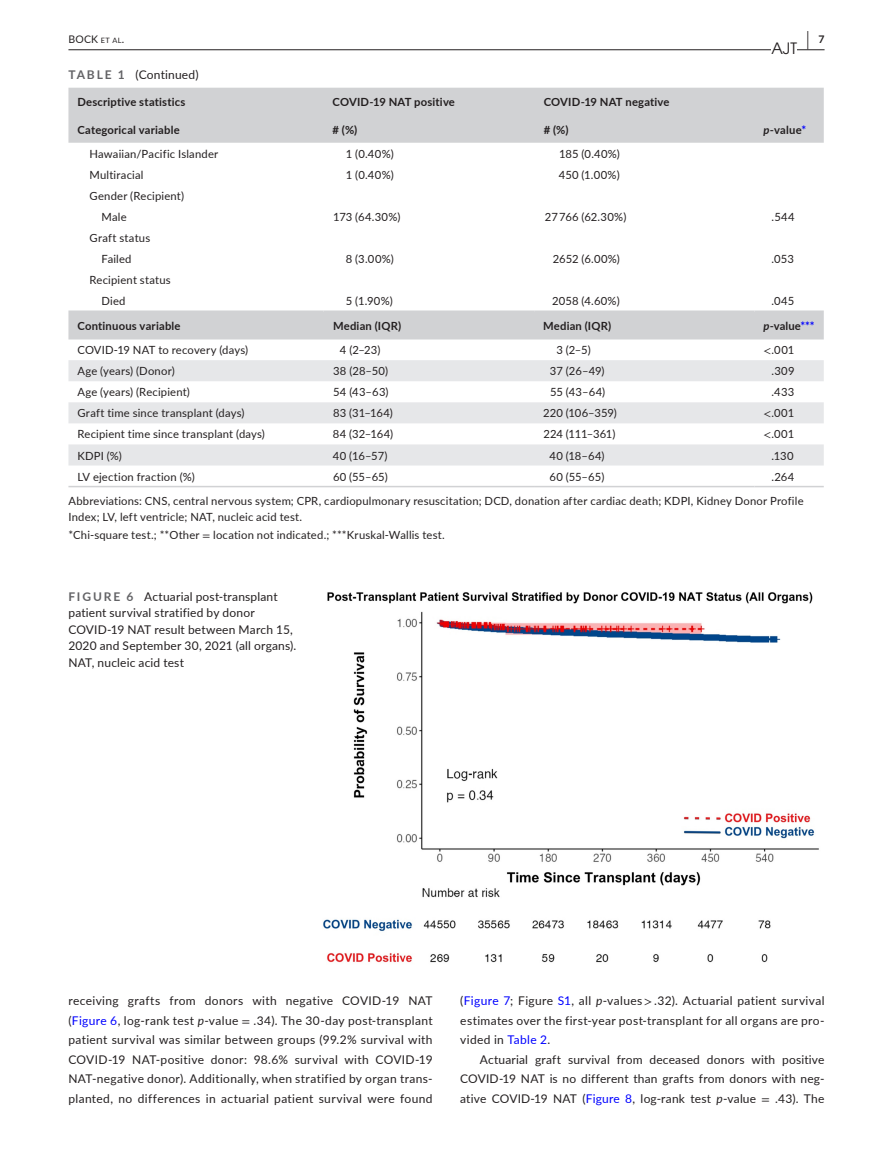
<style>
.page{position:relative;width:893px;height:1174px;background:#fff}
.page>*{position:absolute;margin:0;border:0;box-sizing:border-box;transform-origin:0 0}
.t1{font:700 19.5px "Lato";color:#231f20;scale:.43 1}
.t2{font:15.6px "Avant Garde";color:#231f20}
.t3{font:12px/19.5px "Lato";letter-spacing:.015em;color:#231f20;text-align:justify}
.t4{font:11.25px/21px "Lato";letter-spacing:.015em;color:#231f20}
.t5{font:700 11.25px "Lato";letter-spacing:.02em;color:#231f20}
.t6{font:11.25px "Lato";letter-spacing:-.025em;color:#231f20}
.t7{font:10.5px "Lato";color:#231f20}
.s1{font-size:7.35px}
.s2{font-weight:700;color:#636366}
.s3{font-style:italic}
.s4{color:#00f}
.s5{font-family:"STIX"}
</style>
<div class="page">
<hr style="left:68px;top:49px;width:756px;height:1px;background:#231f20">
<div style="left:771px;top:41px;width:26px;height:17px;background:#fff"></div>
<div style="left:68px;top:88px;width:756px;height:55px;background:#d1d2d4"></div>
<hr style="left:68px;top:310px;width:256px;height:2px;background:#d1d2d4">
<hr style="left:324px;top:310px;width:211px;height:2px;background:#d1d2d4">
<hr style="left:535px;top:310px;width:219px;height:2px;background:#d1d2d4">
<hr style="left:754px;top:310px;width:70px;height:2px;background:#d1d2d4">
<div style="left:68px;top:312px;width:756px;height:27px;background:#d1d2d4"></div>
<svg style="left:68px;top:360px;width:756px;height:105px;fill:#e6e7e9"></svg>
<hr style="left:68px;top:486px;width:256px;height:1px;background:#d1d2d4">
<hr style="left:324px;top:486px;width:210px;height:1px;background:#d1d2d4">
<hr style="left:534px;top:486px;width:220px;height:1px;background:#d1d2d4">
<hr style="left:754px;top:486px;width:70px;height:1px;background:#d1d2d4">
<img style="left:323px;top:592px;width:496px;height:371px">
<p class="t7" style="left:68px;top:31px;width:57px">BOCK <span class="s1">et al</span>.</p>
<p class="t3" style="left:68px;top:64px;width:132px"><span class="s2">TABLE 1</span> (Continued)</p>
<h2 class="t2" style="left:771px;top:39px;width:27px">AJT</h2>
<h1 class="t1" style="left:807px;top:25px;width:43px">| <sup>7</sup></h1>
<p class="t5" style="left:77px;top:94px;width:110px">Descriptive statistics</p>
<p class="t5" style="left:333px;top:94px;width:124px">COVID-19 NAT positive</p>
<p class="t5" style="left:544px;top:94px;width:127px">COVID-19 NAT negative</p>
<p class="t5" style="left:77px;top:121px;width:104px">Categorical variable</p>
<p class="t5" style="left:333px;top:121px;width:26px"># (%)</p>
<p class="t5" style="left:544px;top:121px;width:26px"># (%)</p>
<p class="t5" style="left:764px;top:121px;width:44px"><span class="s3">p</span>-value<span class="s4">*</span></p>
<p class="t4" style="left:89px;top:143px;width:130px">Hawaiian/Pacific Islander</p>
<p class="t4" style="left:346px;top:143px;width:49px">1 (0.40%)</p>
<p class="t4" style="left:559px;top:143px;width:62px">185 (0.40%)</p>
<p class="t4" style="left:89px;top:164px;width:55px">Multiracial</p>
<p class="t4" style="left:346px;top:164px;width:49px">1 (0.40%)</p>
<p class="t4" style="left:559px;top:164px;width:62px">450 (1.00%)</p>
<p class="t4" style="left:101px;top:185px;width:84px;text-indent:-12px">Gender (Recipient)<br>Male</p>
<p class="t4" style="left:333px;top:206px;width:69px">173 (64.30%)</p>
<p class="t4" style="left:545px;top:206px;width:83px">27 766 (62.30%)</p>
<p class="t4" style="left:771px;top:206px;width:25px">.544</p>
<p class="t4" style="left:89px;top:227px;width:62px;text-align:center">Graft status<br>Failed</p>
<p class="t4" style="left:101px;top:269px;width:71px;text-indent:-12px">Recipient status<br>Died</p>
<p class="t4" style="left:346px;top:248px;width:49px">8 (3.00%)</p>
<p class="t4" style="left:553px;top:248px;width:69px">2652 (6.00%)</p>
<p class="t4" style="left:771px;top:248px;width:24px">.053</p>
<p class="t4" style="left:346px;top:290px;width:48px">5 (1.90%)</p>
<p class="t4" style="left:552px;top:290px;width:69px">2058 (4.60%)</p>
<p class="t4" style="left:771px;top:290px;width:24px">.045</p>
<p class="t5" style="left:77px;top:318px;width:105px">Continuous variable</p>
<p class="t5" style="left:333px;top:318px;width:70px">Median (IQR)</p>
<p class="t5" style="left:543px;top:318px;width:70px">Median (IQR)</p>
<p class="t5" style="left:764px;top:318px;width:53px"><span class="s3">p</span>-value<span class="s4">***</span></p>
<p class="t4" style="left:77px;top:339px;width:172px">COVID-19 NAT to recovery (days)</p>
<p class="t4" style="left:340px;top:339px;width:42px">4 (2–23)</p>
<p class="t4" style="left:556px;top:339px;width:36px">3 (2–5)</p>
<p class="t4" style="left:764px;top:339px;width:32px"><span class="s5">&lt;</span>.001</p>
<p class="t4" style="left:77px;top:360px;width:99px">Age (years) (Donor)</p>
<p class="t4" style="left:333px;top:360px;width:56px">38 (28–50)</p>
<p class="t4" style="left:550px;top:360px;width:56px">37 (26–49)</p>
<p class="t4" style="left:771px;top:360px;width:25px">.309</p>
<p class="t4" style="left:77px;top:381px;width:114px">Age (years) (Recipient)</p>
<p class="t4" style="left:333px;top:381px;width:57px">54 (43–63)</p>
<p class="t4" style="left:550px;top:381px;width:57px">55 (43–64)</p>
<p class="t4" style="left:771px;top:381px;width:24px">.433</p>
<p class="t4" style="left:77px;top:402px;width:169px">Graft time since transplant (days)</p>
<p class="t4" style="left:333px;top:402px;width:61px">83 (31–164)</p>
<p class="t4" style="left:543px;top:402px;width:75px">220 (106–359)</p>
<p class="t4" style="left:763px;top:402px;width:32px"><span class="s5">&lt;</span>.001</p>
<p class="t4" style="left:77px;top:423px;width:189px">Recipient time since transplant (days)</p>
<p class="t4" style="left:333px;top:423px;width:62px">84 (32–164)</p>
<p class="t6" style="left:543px;top:426px;width:74px">224 (111–361)</p>
<p class="t4" style="left:763px;top:423px;width:32px"><span class="s5">&lt;</span>.001</p>
<p class="t4" style="left:77px;top:444px;width:46px">KDPI (%)</p>
<p class="t4" style="left:333px;top:444px;width:56px">40 (16–57)</p>
<p class="t4" style="left:549px;top:444px;width:57px">40 (18–64)</p>
<p class="t4" style="left:771px;top:444px;width:24px">.130</p>
<p class="t4" style="left:77px;top:465px;width:119px">LV ejection fraction (%)</p>
<p class="t4" style="left:333px;top:465px;width:56px">60 (55–65)</p>
<p class="t4" style="left:550px;top:465px;width:56px">60 (55–65)</p>
<p class="t4" style="left:771px;top:465px;width:25px">.264</p>
<p class="t4" style="left:68px;top:493px;width:737px;line-height:15.8px">Abbreviations: CNS, central nervous system; CPR, cardiopulmonary resuscitation; DCD, donation after cardiac death; KDPI, Kidney Donor Profile<br>Index; LV, left ventricle; NAT, nucleic acid test.</p>
<p class="t4" style="left:68px;top:524px;width:378px">*Chi-square test.; **Other <span class="s5">=</span> location not indicated.; ***Kruskal-Wallis test.</p>
<p class="t3" style="left:68px;top:588px;width:229px;line-height:16.5px;text-align:left"><span class="s2">FIGURE 6</span> Actuarial post-transplant patient survival stratified by donor COVID-19 NAT result between March 15, 2020 and September 30, 2021 (all organs).<br>NAT, nucleic acid test</p>
<p class="t3" style="left:68px;top:990px;width:366px">receiving grafts from donors with negative COVID-19 NAT (<span class="s4">Figure 6</span>, log-rank test <span class="s3">p</span>-value <span class="s5">=</span> .34). The 30-day post-transplant patient survival was similar between groups (99.2% survival with COVID-19 NAT-positive donor: 98.6% survival with COVID-19<br>NAT-negative donor). Additionally, when stratified by organ trans&shy;planted, no differences in actuarial patient survival were found</p>
<p class="t3" style="left:460px;top:990px;width:366px">(<span class="s4">Figure 7</span>; Figure <span class="s4">S1</span>, all <span class="s3">p</span>-values <span class="s5">&gt;</span> .32). Actuarial patient survival estimates over the first-year post-transplant for all organs are pro&shy;vided in <span class="s4">Table 2</span>.</p>
<p class="t3" style="left:460px;top:1049px;width:366px;text-indent:20px">Actuarial graft survival from deceased donors with positive COVID-19 NAT is no different than grafts from donors with neg&shy;ative COVID-19 NAT (<span class="s4">Figure 8</span>, log-rank test <span class="s3">p</span>-value <span class="s5">=</span> .43). The</p>
</div>
